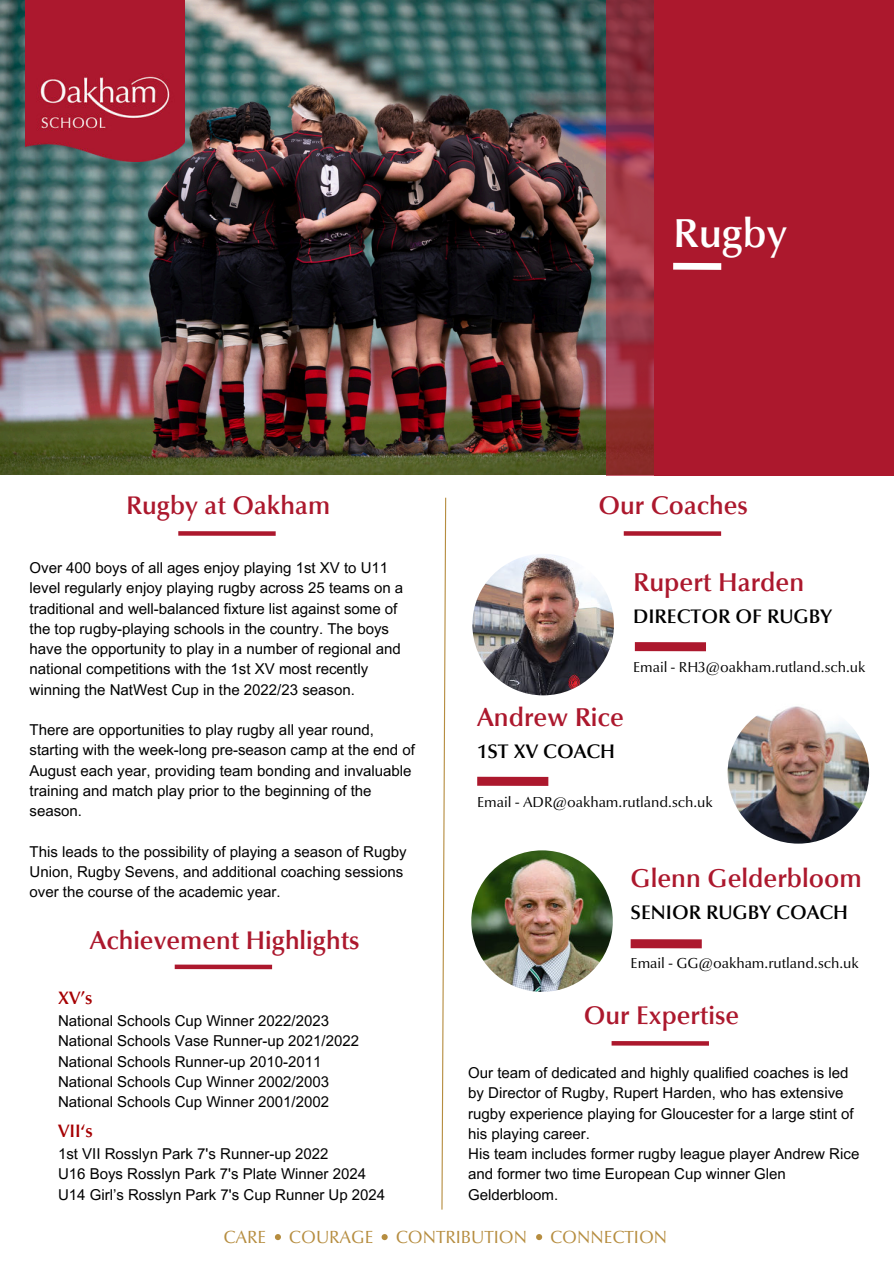
<style>
.page{position:relative;width:894px;height:1264px;background:#fff}
.page>*{position:absolute;margin:0;border:0;box-sizing:border-box;transform-origin:0 0}
.t1{font:600 40.5px "Optima LT Pro";color:#fff}
.t2{font:600 25.8px "Optima LT Pro";color:#ac182d}
.t3{font:600 25.5px "Optima LT Pro";color:#ac182d}
.t4{font:600 19.65px "Optima LT Pro";color:#000}
.t5{font:600 18px "Optima LT Pro";color:#a60003}
.t6{font:17.7px "Optima Nova LT Pro";color:#b68d40}
.t7{font:15px/20.2px "Arial MT Pro";color:#000}
.t8{font:14.55px "Optima Nova LT Pro";color:#000}
</style>
<div class="page">
<img style="left:0;top:0;width:605px;height:475px">
<img style="left:25px;top:0;width:160px;height:162px">
<svg style="left:605px;top:0;width:288px;height:475px;background:#a71d31"></svg>
<div style="left:673px;top:263px;width:48px;height:7px;background:#fff"></div>
<svg style="left:381px;top:1234px;width:6px;height:6px"></svg>
<svg style="left:536px;top:1234px;width:6px;height:6px"></svg>
<svg style="left:275px;top:1234px;width:6px;height:6px"></svg>
<svg style="left:441px;top:497px;width:5px;height:713px"></svg>
<img style="left:727px;top:702px;width:141px;height:141px;border-radius:50%">
<div style="left:477px;top:776px;width:71px;height:10px;background:#ac182d"></div>
<img style="left:472px;top:554px;width:141px;height:141px;border-radius:50%">
<div style="left:634px;top:642px;width:71px;height:9px;background:#ac182d"></div>
<img style="left:471px;top:850px;width:141px;height:141px;border-radius:50%">
<div style="left:630px;top:939px;width:71px;height:9px;background:#ac182d"></div>
<div style="left:623px;top:531px;width:98px;height:5px;background:#ac182d"></div>
<div style="left:178px;top:531px;width:97px;height:5px;background:#ac182d"></div>
<svg style="left:611px;top:1041px;width:97px;height:4px"></svg>
<div style="left:175px;top:964px;width:97px;height:5px;background:#ac182d"></div>
<h1 class="t1" style="left:673px;top:207px;width:115px">Rugby</h1>
<h3 class="t3" style="left:126px;top:489px;width:205px">Rugby at Oakham</h3>
<p class="t7" style="left:30px;top:558px;width:375px">Over 400 boys of all ages enjoy playing 1st XV to U11 level regularly enjoy playing rugby across 25 teams on a traditional and well-balanced fixture list against some of the top rugby-playing schools in the country. The boys have the opportunity to play in a number of regional and national competitions with the 1st XV most recently winning the NatWest Cup in the 2022/23 season.</p>
<p class="t7" style="left:30px;top:720px;width:387px">There are opportunities to play rugby all year round, starting with the week-long pre-season camp at the end of August each year, providing team bonding and invaluable training and match play prior to the beginning of the season.</p>
<p class="t7" style="left:30px;top:842px;width:378px">This leads to the possibility of playing a season of Rugby<br>Union, Rugby Sevens, and additional coaching sessions over the course of the academic year.</p>
<h3 class="t3" style="left:90px;top:924px;width:271px">Achievement Highlights</h3>
<p class="t5" style="left:58px;top:986px;width:36px">XV’s</p>
<p class="t7" style="left:58px;top:1011px;width:302px">National Schools Cup Winner 2022/2023<br>National Schools Vase Runner-up 2021/2022<br>National Schools Runner-up 2010-2011<br>National Schools Cup Winner 2002/2003<br>National Schools Cup Winner 2001/2002</p>
<p class="t5" style="left:58px;top:1118px;width:36px">VII‘s</p>
<p class="t7" style="left:58px;top:1144px;width:329px">1st VII Rosslyn Park 7's Runner-up 2022<br>U16 Boys Rosslyn Park 7's Plate Winner 2024<br>U14 Girl’s Rosslyn Park 7's Cup Runner Up 2024</p>
<h3 class="t3" style="left:598px;top:489px;width:151px">Our Coaches</h3>
<h2 class="t2" style="left:633px;top:566px;width:172px">Rupert Harden</h2>
<h3 class="t4" style="left:633px;top:603px;width:200px">DIRECTOR OF RUGBY</h3>
<p class="t8" style="left:633px;top:657px;width:233px">Email - RH3@oakham.rutland.sch.uk</p>
<h2 class="t2" style="left:477px;top:701px;width:148px">Andrew Rice</h2>
<h3 class="t4" style="left:477px;top:738px;width:139px">1ST XV COACH</h3>
<p class="t8" style="left:477px;top:793px;width:237px">Email - ADR@oakham.rutland.sch.uk</p>
<h2 class="t2" style="left:630px;top:862px;width:233px">Glenn Gelderbloom</h2>
<h3 class="t4" style="left:630px;top:899px;width:219px">SENIOR RUGBY COACH</h3>
<p class="t8" style="left:630px;top:954px;width:230px">Email - GG@oakham.rutland.sch.uk</p>
<h3 class="t3" style="left:583px;top:999px;width:157px">Our Expertise</h3>
<p class="t7" style="left:468px;top:1063px;width:392px">Our team of dedicated and highly qualified coaches is led by Director of Rugby, Rupert Harden, who has extensive rugby experience playing for Gloucester for a large stint of his playing career.<br>His team includes former rugby league player Andrew Rice and former two time European Cup winner Glen Gelderbloom.</p>
<p class="t6" style="left:223px;top:1225px;width:44px">CARE</p>
<p class="t6" style="left:289px;top:1225px;width:86px">COURAGE</p>
<p class="t6" style="left:395px;top:1225px;width:133px">CONTRIBUTION</p>
<p class="t6" style="left:550px;top:1225px;width:118px">CONNECTION</p>
</div>
